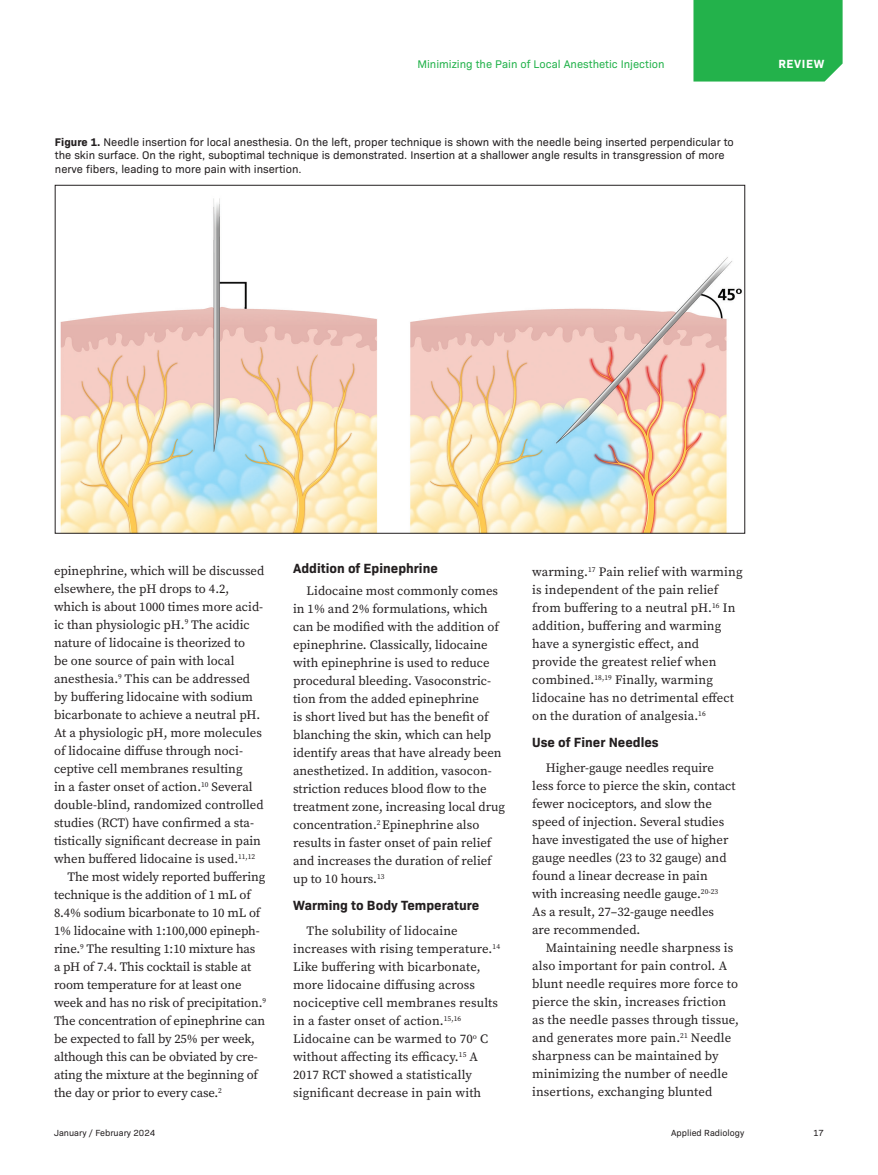
<style>
.page{position:relative;width:878px;height:1175px;background:#fff}
.page>*{position:absolute;margin:0;border:0;box-sizing:border-box;transform-origin:0 0}
.Sub-Heading{font:700 13.5px "Bio Sans";color:#231f20}
.Body{font:12.75px/18px "Source Serif Pro";color:#231f20}
.t1{font:700 12px "Bio Sans";letter-spacing:.05em;color:#fff}
.Figure{font:11.25px/13.5px "Bio Sans";color:#231f20}
.t2{font:11.25px "Bio Sans";color:#23b24b}
.t3{font:9px "Bio Sans";color:#231f20}
.s1{font-weight:700}
</style>
<div class="page">
<div style="left:693px;top:0;width:149px;height:82px;background:#23b24b"></div>
<img style="left:60px;top:198px;width:682px;height:333px">
<p class="t2" style="left:417px;top:55px;width:249px">Minimizing the Pain of Local Anesthetic Injection</p>
<p class="t1" style="left:778px;top:54px;width:47px">REVIEW</p>
<p class="Figure" style="left:55px;top:134px;width:680px"><span class="s1">Figure 1.</span> Needle insertion for local anesthesia. On the left, proper technique is shown with the needle being inserted perpendicular to the skin surface. On the right, suboptimal technique is demonstrated. Insertion at a shallower angle results in transgression of more nerve fibers, leading to more pain with insertion.</p>
<p class="Body" style="left:54px;top:561px;width:212px">epinephrine, which will be discussed elsewhere, the pH drops to 4.2, which is about 1000 times more acid&shy;ic than physiologic pH.<sup>9</sup> The acidic nature of lidocaine is theorized to<br>be one source of pain with local anesthesia.<sup>9</sup> This can be addressed by buffering lidocaine with sodium bicarbonate to achieve a neutral pH.<br>At a physiologic pH, more molecules of lidocaine diffuse through noci&shy;ceptive cell membranes resulting<br>in a faster onset of action.<sup>10</sup> Several double-blind, randomized controlled studies (RCT) have confirmed a sta&shy;tistically significant decrease in pain when buffered lidocaine is used.<sup>11,12</sup></p>
<p class="Body" style="left:54px;top:867px;width:213px;text-indent:14px">The most widely reported buffering technique is the addition of 1 mL of 8.4% sodium bicarbonate to 10 mL of 1% lidocaine with 1:100,000 epineph&shy;rine.<sup>9</sup> The resulting 1:10 mixture has<br>a pH of 7.4. This cocktail is stable at room temperature for at least one week and has no risk of precipitation.<sup>9<br></sup>The concentration of epinephrine can be expected to fall by 25% per week, although this can be obviated by cre&shy;ating the mixture at the beginning of the day or prior to every case.<sup>2</sup></p>
<p class="Sub-Heading" style="left:293px;top:557px;width:146px">Addition of Epinephrine</p>
<p class="Body" style="left:293px;top:581px;width:213px;text-indent:14px">Lidocaine most commonly comes in 1% and 2% formulations, which can be modified with the addition of epinephrine. Classically, lidocaine with epinephrine is used to reduce procedural bleeding. Vasoconstric&shy;tion from the added epinephrine<br>is short lived but has the benefit of blanching the skin, which can help identify areas that have already been anesthetized. In addition, vasocon&shy;striction reduces blood flow to the treatment zone, increasing local drug concentration.<sup>2</sup> Epinephrine also results in faster onset of pain relief and increases the duration of relief up to 10 hours.<sup>13</sup></p>
<p class="Sub-Heading" style="left:293px;top:895px;width:188px">Warming to Body Temperature</p>
<p class="Body" style="left:293px;top:921px;width:208px;text-indent:14px">The solubility of lidocaine increases with rising temperature.<sup>14<br></sup>Like buffering with bicarbonate, more lidocaine diffusing across nociceptive cell membranes results in a faster onset of action.<sup>15,16<br></sup>Lidocaine can be warmed to 70<sup>o</sup> C without affecting its efficacy.<sup>15</sup> A 2017 RCT showed a statistically significant decrease in pain with</p>
<p class="Body" style="left:532px;top:562px;width:212px">warming.<sup>17</sup> Pain relief with warming is independent of the pain relief from buffering to a neutral pH.<sup>16</sup> In addition, buffering and warming have a synergistic effect, and provide the greatest relief when combined.<sup>18,19</sup> Finally, warming lidocaine has no detrimental effect on the duration of analgesia.<sup>16</sup></p>
<p class="Sub-Heading" style="left:532px;top:732px;width:128px">Use of Finer Needles</p>
<p class="Body" style="left:532px;top:759px;width:205px;text-indent:14px">Higher-gauge needles require less force to pierce the skin, contact fewer nociceptors, and slow the speed of injection. Several studies have investigated the use of higher gauge needles (23 to 32 gauge) and found a linear decrease in pain with increasing needle gauge.<sup>20-23<br></sup>As a result, 27–32-gauge needles<br>are recommended.</p>
<p class="Body" style="left:532px;top:939px;width:208px;text-indent:14px">Maintaining needle sharpness is also important for pain control. A blunt needle requires more force to pierce the skin, increases friction as the needle passes through tissue, and generates more pain.<sup>21</sup> Needle sharpness can be maintained by minimizing the number of needle insertions, exchanging blunted</p>
<p class="t3" style="left:54px;top:1126px;width:103px">January / February 2024</p>
<p class="t3" style="left:671px;top:1126px;width:75px">Applied Radiology</p>
<p class="t3" style="left:813px;top:1126px;width:12px">17</p>
</div>
